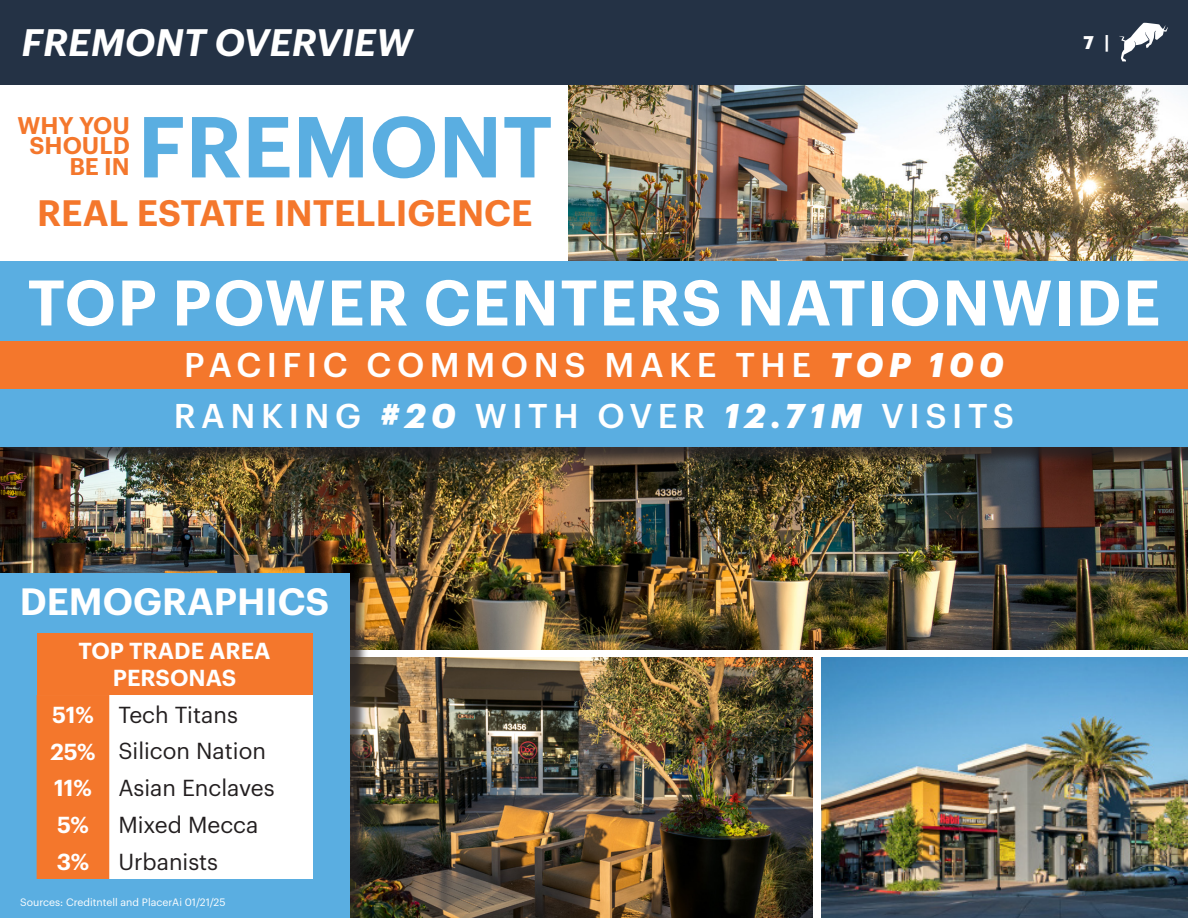
<style>
.page{position:relative;width:1188px;height:918px;background:#fff}
.page>*{position:absolute;margin:0;border:0;box-sizing:border-box;transform-origin:0 0}
.t1{font:600 84.45px "Graphik";color:#5aaee1}
.t2{font:600 62.85px "Graphik";letter-spacing:.025em;color:#fff}
.t3{font:italic 600 37.5px "Graphik";color:#fff}
.t4{font:600 37.2px "Graphik";color:#fff}
.t5{font:600 36px "Graphik";color:#f4772c}
.t6{font:500 33.6px "Graphik";letter-spacing:.165em;color:#fff}
.t7{font:600 23.7px "Graphik";color:#f4772c}
.t8{font:22.65px "Graphik";color:#231f20}
.t9{font:600 22.65px/27.2px "Graphik";color:#fff;text-align:center}
.t10{font:700 18px "Graphik";color:#fff}
.t11{font:10.5px "Graphik";color:#fff}
.s1{font-weight:700;font-style:italic}
</style>
<div class="page">
<img style="left:568px;top:84px;width:620px;height:177px">
<img style="left:0;top:465px;width:1188px;height:184px">
<img style="left:369px;top:658px;width:444px;height:260px">
<img style="left:821px;top:658px;width:367px;height:260px">
<div style="left:0;top:263px;width:1188px;height:202px;background:#231f20;opacity:.75"></div>
<div style="left:0;top:261px;width:1188px;height:185px;background:#5aaee1"></div>
<div style="left:0;top:341px;width:1188px;height:47px;background:#f4772c"></div>
<div style="left:0;top:0;width:1188px;height:84px;background:#243245"></div>
<svg style="left:1119px;top:23px;width:49px;height:39px"></svg>
<div style="left:0;top:576px;width:369px;height:342px;background:#231f20;opacity:.75"></div>
<div style="left:0;top:573px;width:350px;height:345px;background:#5aaee1"></div>
<div style="left:37px;top:633px;width:275px;height:246px;background:#fff"></div>
<div style="left:37px;top:633px;width:275px;height:62px;background:#f4772c"></div>
<div style="left:37px;top:695px;width:72px;height:184px;background:#f4772c"></div>
<p class="t3" style="left:22px;top:13px;width:392px">FREMONT OVERVIEW</p>
<p class="t10" style="left:1083px;top:28px;width:27px">7 |</p>
<p class="t1" style="left:138px;top:82px;width:417px">FREMONT</p>
<p class="t7" style="left:17px;top:107px;width:114px">WHY YOU</p>
<p class="t7" style="left:29px;top:128px;width:102px">SHOULD</p>
<p class="t7" style="left:69px;top:148px;width:62px">BE IN</p>
<p class="t5" style="left:37px;top:185px;width:497px">REAL ESTATE INTELLIGENCE</p>
<p class="t2" style="left:28px;top:255px;width:1134px">TOP POWER CENTERS NATIONWIDE</p>
<p class="t6" style="left:184px;top:339px;width:821px">PACIFIC COMMONS MAKE THE <span class="s1">TOP 100</span></p>
<p class="t6" style="left:174px;top:390px;width:842px">RANKING <span class="s1">#20</span> WITH OVER <span class="s1">12.71M</span> VISITS</p>
<p class="t4" style="left:20px;top:573px;width:311px">DEMOGRAPHICS</p>
<p class="t9" style="left:78px;top:635px;width:194px">TOP TRADE AREA<br>PERSONAS</p>
<p class="t9" style="left:52px;top:699px;width:43px">51%</p>
<p class="t8" style="left:118px;top:697px;width:121px">Tech Titans</p>
<p class="t9" style="left:50px;top:736px;width:47px">25%</p>
<p class="t8" style="left:118px;top:734px;width:149px">Silicon Nation</p>
<p class="t9" style="left:54px;top:773px;width:39px">11%</p>
<p class="t8" style="left:118px;top:771px;width:158px">Asian Enclaves</p>
<p class="t9" style="left:57px;top:809px;width:33px">5%</p>
<p class="t8" style="left:118px;top:808px;width:142px">Mixed Mecca</p>
<p class="t9" style="left:57px;top:846px;width:34px">3%</p>
<p class="t8" style="left:118px;top:845px;width:101px">Urbanists</p>
<p class="t11" style="left:20px;top:894px;width:207px">Sources: Creditntell and PlacerAi 01/21/25</p>
</div>
